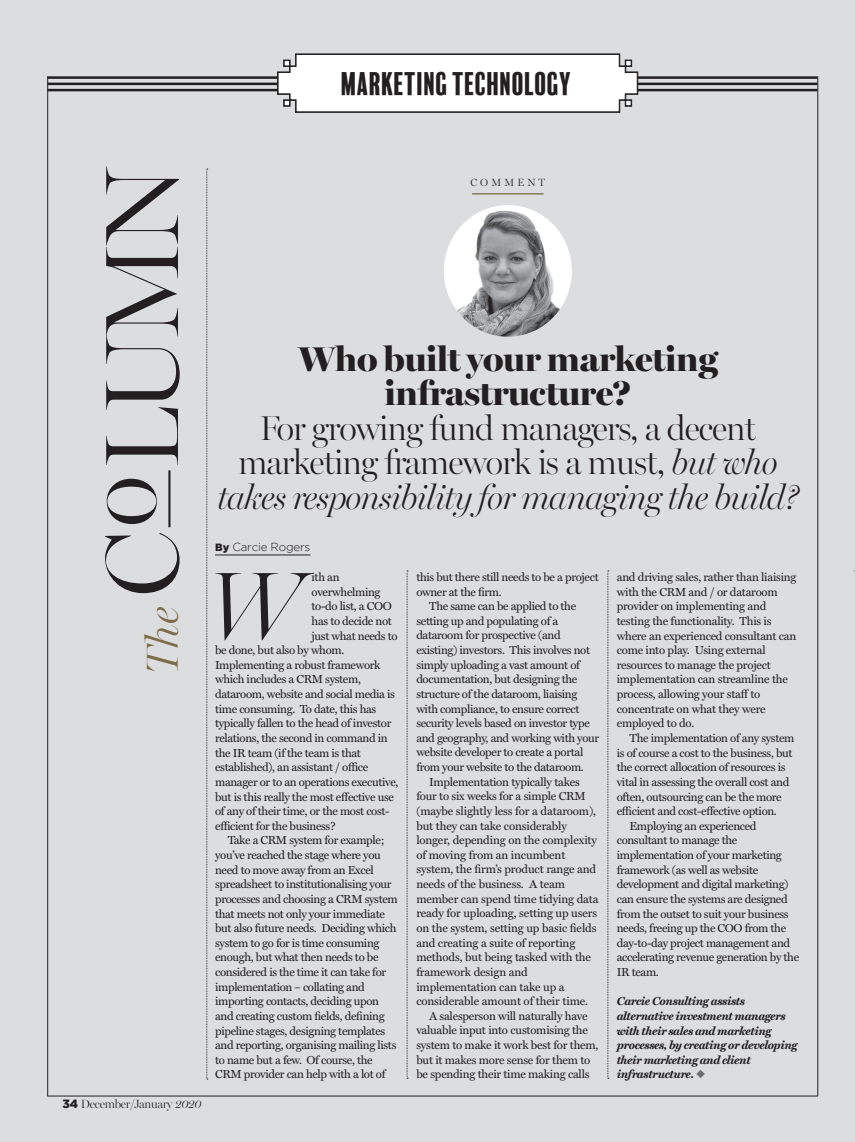
<style>
.page{position:relative;width:855px;height:1142px;background:#fff}
.page>*{position:absolute;margin:0;border:0;box-sizing:border-box;transform-origin:0 0}
.t1{font:300 105px "Miller Banner";letter-spacing:-.04em;color:#231f20}
.RD___Body_Copy_No_I{font:italic 300 97.35px "Miller Banner";color:#231f20}
.t2{font:italic 300 45px "Miller Banner";color:#7e6d4a}
.RD___Pullquote_Sans{font:300 34.5px/34.5px "Miller Banner";letter-spacing:-.03em;color:#231f20;text-align:center}
.RD___Pullquote_Sans-2{font:900 34.5px/34.5px "Miller Banner";letter-spacing:-.01em;color:#231f20;text-align:center}
.t3{font:30px "Balboa Plus Fill";letter-spacing:-.04em;color:#231f20}
.RD___Standfirst_19p{font:300 12px "Miller Banner";letter-spacing:-.02em;color:#231f20}
.RD___Body_Copy_No_I-2{font:11.7px/14.5px "Miller Text";letter-spacing:-.03em;color:#231f20}
.RD___Body_Copy_No_I-3{font:11.7px/14.5px "Miller Text";letter-spacing:-.01em;color:#231f20}
.RD___Body_Copy_No_I-4{font:italic 700 11.7px/14.5px "Miller Text";letter-spacing:-.03em;color:#231f20}
.RD___Author_Byline{font:300 11.7px "Gotham";letter-spacing:-.02em;color:#231f20}
.RD___Pullquote_Sans-3{font:300 10.5px "Miller Display";letter-spacing:.3em;color:#231f20}
.s1{font-family:"Gotham";font-weight:900}
.s2{font-style:italic}
.s3{font-weight:900;font-size:10.5px}
.s4{color:#6c6d70}
</style>
<div class="page">
<div style="left:0;top:0;width:854px;height:1141px;background:#dcdddf"></div>
<hr style="left:472px;top:193px;width:71px;height:1px;background:#7e6d4a">
<hr style="left:47px;top:76px;width:1px;height:1019px;background:#231f20">
<svg style="left:206px;top:169px;width:2px;height:910px"></svg>
<hr style="left:168px;top:470px;width:2px;height:57px;background:#231f20">
<hr style="left:47px;top:76px;width:770px;height:3px;background:#231f20">
<hr style="left:47px;top:83px;width:770px;height:2px;background:#231f20">
<hr style="left:47px;top:89px;width:770px;height:2px;background:#231f20">
<hr style="left:817px;top:76px;width:1px;height:1019px;background:#231f20">
<hr style="left:215px;top:554px;width:95px;height:1px;background:#231f20">
<svg style="left:406px;top:570px;width:2px;height:508px"></svg>
<svg style="left:607px;top:570px;width:2px;height:508px"></svg>
<svg style="left:277px;top:54px;width:360px;height:58px;background:#f4f4f4"></svg>
<hr style="left:47px;top:1095px;width:770px;height:1px;background:#231f20">
<img style="left:444px;top:205px;width:128px;height:132px">
<svg style="left:854px;top:562px;width:1px;height:17px"></svg>
<p class="t3" style="left:341px;top:67px;width:233px">MARKETING TECHNOLOGY</p>
<p class="t1" style="left:79px;top:597px;width:432px;rotate:-90deg">CoLUMN</p>
<p class="t2" style="left:136px;top:675px;width:69px;rotate:-90deg">The</p>
<p class="RD___Standfirst_19p" style="left:62px;top:1096px;width:141px"><span class="s1">34</span> December/January <span class="s2">2020</span></p>
<p class="RD___Pullquote_Sans-3" style="left:470px;top:176px;width:76px">COMMENT</p>
<p class="RD___Pullquote_Sans-2" style="left:298px;top:341px;width:421px">Who built your marketing infrastructure?</p>
<p class="RD___Pullquote_Sans" style="left:217px;top:410px;width:582px">For growing fund managers, a decent marketing framework is a must, <span class="s2">but who takes responsibility for managing the build?</span></p>
<p class="RD___Author_Byline" style="left:215px;top:540px;width:97px"><span class="s3">By</span> Carcie Rogers</p>
<p class="RD___Body_Copy_No_I" style="left:207px;top:549px;width:94px">W</p>
<p class="RD___Body_Copy_No_I-2" style="left:311px;top:569px;width:29px">ith an</p>
<p class="RD___Body_Copy_No_I-2" style="left:311px;top:583px;width:70px">overwhelming</p>
<p class="RD___Body_Copy_No_I-2" style="left:311px;top:598px;width:82px">to-do list, a COO</p>
<p class="RD___Body_Copy_No_I-2" style="left:311px;top:612px;width:82px">has to decide not</p>
<p class="RD___Body_Copy_No_I-2" style="left:311px;top:627px;width:87px">just what needs to</p>
<p class="RD___Body_Copy_No_I-2" style="left:215px;top:642px;width:131px">be done, but also by whom.</p>
<p class="RD___Body_Copy_No_I-2" style="left:215px;top:656px;width:167px">Implementing a robust framework</p>
<p class="RD___Body_Copy_No_I-2" style="left:215px;top:671px;width:147px">which includes a CRM system,</p>
<p class="RD___Body_Copy_No_I-2" style="left:215px;top:686px;width:181px">dataroom, website and social media is</p>
<p class="RD___Body_Copy_No_I-2" style="left:215px;top:700px;width:163px">time consuming. To date, this has</p>
<p class="RD___Body_Copy_No_I-2" style="left:215px;top:715px;width:178px">typically fallen to the head of investor</p>
<p class="RD___Body_Copy_No_I-2" style="left:215px;top:729px;width:174px">relations, the second in command in</p>
<p class="RD___Body_Copy_No_I-2" style="left:215px;top:744px;width:147px">the IR team (if the team is that</p>
<p class="RD___Body_Copy_No_I-2" style="left:215px;top:759px;width:155px">established), an assistant / office</p>
<p class="RD___Body_Copy_No_I-2" style="left:215px;top:773px;width:185px">manager or to an operations executive,</p>
<p class="RD___Body_Copy_No_I-2" style="left:215px;top:788px;width:180px">but is this really the most effective use</p>
<p class="RD___Body_Copy_No_I-2" style="left:215px;top:803px;width:176px">of any of their time, or the most cost-</p>
<p class="RD___Body_Copy_No_I-2" style="left:215px;top:817px;width:122px">efficient for the business?</p>
<p class="RD___Body_Copy_No_I-2" style="left:215px;top:832px;width:184px;text-indent:13px">Take a CRM system for example; you’ve reached the stage where you need to move away from an Excel spreadsheet to institutionalising your processes and choosing a CRM system that meets not only your immediate but also future needs. Deciding which system to go for is time consuming enough, but what then needs to be considered is the time it can take for implementation – collating and importing contacts, deciding upon and creating custom fields, defining pipeline stages, designing templates and reporting, organising mailing lists to name but a few. Of course, the CRM provider can help with a lot of</p>
<p class="RD___Body_Copy_No_I-2" style="left:416px;top:568px;width:184px">this but there still needs to be a project owner at the firm.</p>
<p class="RD___Body_Copy_No_I-2" style="left:416px;top:598px;width:184px;text-indent:13px">The same can be applied to the setting up and populating of a dataroom for prospective (and existing) investors. This involves not simply uploading a vast amount of documentation, but designing the structure of the dataroom, liaising with compliance, to ensure correct security levels based on investor type and geography, and working with your website developer to create a portal from your website to the dataroom.</p>
<p class="RD___Body_Copy_No_I-3" style="left:416px;top:773px;width:184px;text-indent:13px">Implementation typically takes four to six weeks for a simple CRM (maybe slightly less for a dataroom), but they can take considerably longer, depending on the complexity of moving from an incumbent system, the firm’s product range and needs of the business. A team member can spend time tidying data ready for uploading, setting up users on the system, setting up basic fields and creating a suite of reporting methods, but being tasked with the framework design and implementation can take up a considerable amount of their time.</p>
<p class="RD___Body_Copy_No_I-2" style="left:416px;top:1007px;width:183px;text-indent:13px">A salesperson will naturally have valuable input into customising the system to make it work best for them, but it makes more sense for them to be spending their time making calls</p>
<p class="RD___Body_Copy_No_I-2" style="left:616px;top:569px;width:181px">and driving sales, rather than liaising with the CRM and / or dataroom provider on implementing and testing the functionality. This is where an experienced consultant can come into play. Using external resources to manage the project implementation can streamline the process, allowing your staff to concentrate on what they were employed to do.</p>
<p class="RD___Body_Copy_No_I-2" style="left:616px;top:729px;width:179px;text-indent:13px">The implementation of any system is of course a cost to the business, but the correct allocation of resources is vital in assessing the overall cost and often, outsourcing can be the more efficient and cost-effective option.</p>
<p class="RD___Body_Copy_No_I-2" style="left:616px;top:817px;width:184px;text-indent:13px">Employing an experienced consultant to manage the implementation of your marketing framework (as well as website development and digital marketing) can ensure the systems are designed from the outset to suit your business needs, freeing up the COO from the day-to-day project management and accelerating revenue generation by the<br>IR team.</p>
<p class="RD___Body_Copy_No_I-4" style="left:616px;top:993px;width:182px">Carcie Consulting assists alternative investment managers with their sales and marketing processes, by creating or developing their marketing and client infrastructure. <span class="s4">◆</span></p>
</div>
